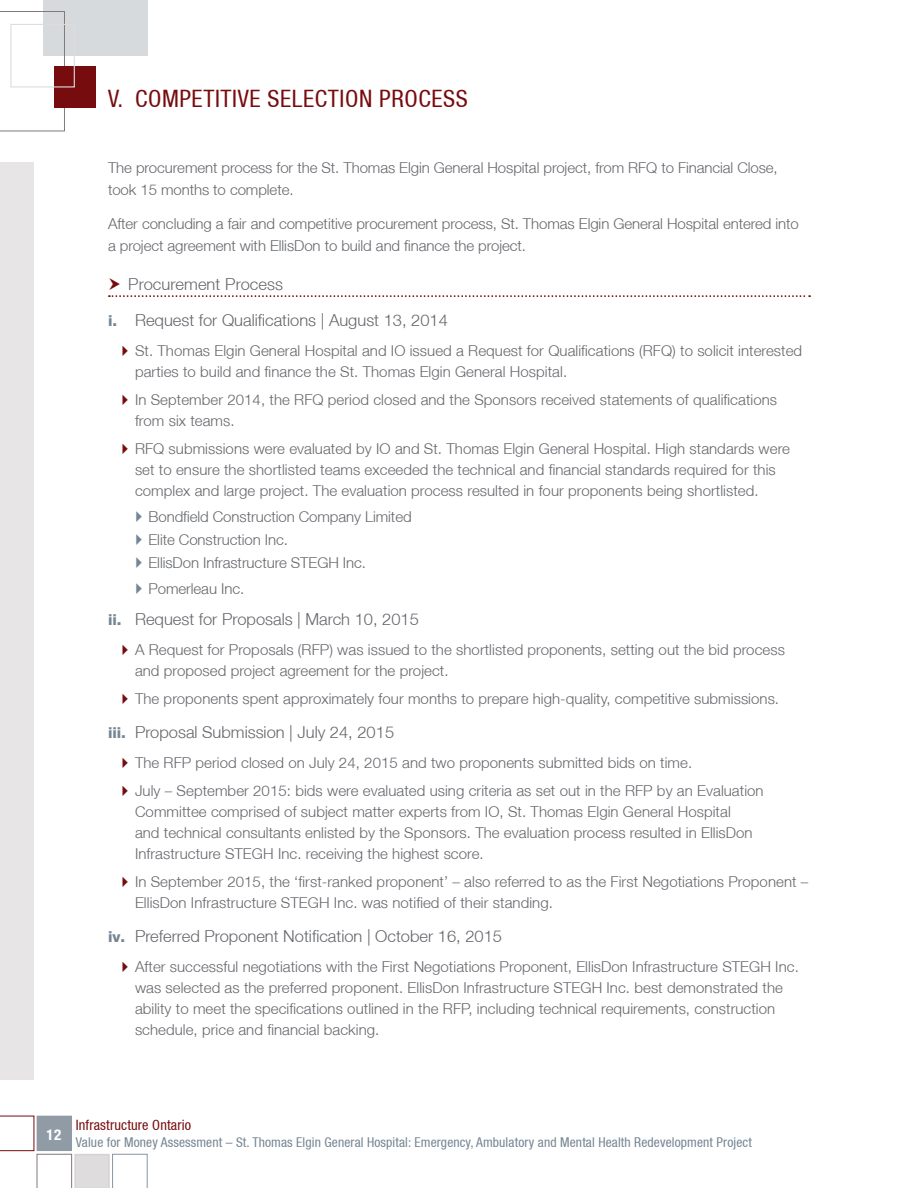
<style>
.page{position:relative;width:918px;height:1188px;background:#fff}
.page>*{position:absolute;margin:0;border:0;box-sizing:border-box;transform-origin:0 0}
.Master_Heading_Left{font:condensed 24px "Helvetica Neue LT";letter-spacing:.025em;color:#770c0e}
.Chart_heading{font:300 16.5px "Helvetica Neue LT";color:#63656a}
.Body_Text{font:300 15px/21px "Helvetica Neue LT";letter-spacing:.005em;color:#63656a}
.t1{font:700 condensed 15px "Helvetica Neue LT";color:#fff}
.t2{font:condensed 14.25px "Helvetica Neue LT";letter-spacing:.01em;color:#770c0e}
.t3{font:condensed 13.5px "Helvetica Neue LT";letter-spacing:.01em;color:#748593}
.s1{font-weight:800;font-size:15px;color:#748593}
</style>
<div class="page">
<svg style="left:0;top:1116px;width:148px;height:72px"></svg>
<div style="left:43px;top:0;width:104px;height:55px;background:#d7dadd"></div>
<svg style="left:0;top:11px;width:65px;height:120px"></svg>
<div style="left:54px;top:67px;width:41px;height:41px;background:#770c0e"></div>
<div style="left:10px;top:24px;width:65px;height:64px;border:1px solid #dedcdc"></div>
<div style="left:0;top:162px;width:34px;height:918px;background:#e7e5e5"></div>
<svg style="left:109px;top:295px;width:701px;height:2px"></svg>
<p class="Master_Heading_Left" style="left:108px;top:84px;width:361px">V. COMPETITIVE SELECTION PROCESS</p>
<p class="Body_Text" style="left:108px;top:156px;width:671px;line-height:22.5px">The procurement process for the St. Thomas Elgin General Hospital project, from RFQ to Financial Close, took 15 months to complete.</p>
<p class="Body_Text" style="left:108px;top:212px;width:692px;line-height:22.5px">After concluding a fair and competitive procurement process, St. Thomas Elgin General Hospital entered into a project agreement with EllisDon to build and finance the project.</p>
<p class="Chart_heading" style="left:128px;top:274px;width:156px">Procurement Process</p>
<p class="Chart_heading" style="left:108px;top:310px;width:341px"><span class="s1">i.</span> Request for Qualifications | August 13, 2014</p>
<p class="Body_Text" style="left:135px;top:340px;width:669px">St. Thomas Elgin General Hospital and IO issued a Request for Qualifications (RFQ) to solicit interested parties to build and finance the St. Thomas Elgin General Hospital.</p>
<p class="Body_Text" style="left:135px;top:389px;width:644px">In September 2014, the RFQ period closed and the Sponsors received statements of qualifications from six teams.</p>
<p class="Body_Text" style="left:135px;top:437px;width:656px">RFQ submissions were evaluated by IO and St. Thomas Elgin General Hospital. High standards were set to ensure the shortlisted teams exceeded the technical and financial standards required for this complex and large project. The evaluation process resulted in four proponents being shortlisted.</p>
<p class="Body_Text" style="left:148px;top:506px;width:265px">Bondfield Construction Company Limited</p>
<p class="Body_Text" style="left:148px;top:529px;width:141px">Elite Construction Inc.</p>
<p class="Body_Text" style="left:148px;top:552px;width:219px">EllisDon Infrastructure STEGH Inc.</p>
<p class="Body_Text" style="left:148px;top:578px;width:97px">Pomerleau Inc.</p>
<p class="Chart_heading" style="left:108px;top:609px;width:312px"><span class="s1">ii.</span> Request for Proposals | March 10, 2015</p>
<p class="Body_Text" style="left:135px;top:639px;width:651px">A Request for Proposals (RFP) was issued to the shortlisted proponents, setting out the bid process and proposed project agreement for the project.</p>
<p class="Body_Text" style="left:135px;top:688px;width:646px">The proponents spent approximately four months to prepare high-quality, competitive submissions.</p>
<p class="Chart_heading" style="left:108px;top:722px;width:288px"><span class="s1">iii.</span> Proposal Submission | July 24, 2015</p>
<p class="Body_Text" style="left:135px;top:752px;width:559px">The RFP period closed on July 24, 2015 and two proponents submitted bids on time.</p>
<p class="Body_Text" style="left:135px;top:780px;width:630px">July – September 2015: bids were evaluated using criteria as set out in the RFP by an Evaluation Committee comprised of subject matter experts from IO, St. Thomas Elgin General Hospital<br>and technical consultants enlisted by the Sponsors. The evaluation process resulted in EllisDon Infrastructure STEGH Inc. receiving the highest score.</p>
<p class="Body_Text" style="left:135px;top:871px;width:675px">In September 2015, the ‘first-ranked proponent’ – also referred to as the First Negotiations Proponent –<br>EllisDon Infrastructure STEGH Inc. was notified of their standing.</p>
<p class="Chart_heading" style="left:108px;top:926px;width:396px"><span class="s1">iv.</span> Preferred Proponent Notification | October 16, 2015</p>
<p class="Body_Text" style="left:135px;top:956px;width:665px">After successful negotiations with the First Negotiations Proponent, EllisDon Infrastructure STEGH Inc. was selected as the preferred proponent. EllisDon Infrastructure STEGH Inc. best demonstrated the ability to meet the specifications outlined in the RFP, including technical requirements, construction schedule, price and financial backing.</p>
<p class="t1" style="left:47px;top:1126px;width:16px">12</p>
<p class="t2" style="left:76px;top:1117px;width:117px">Infrastructure Ontario</p>
<p class="t3" style="left:76px;top:1134px;width:678px">Value for Money Assessment – St. Thomas Elgin General Hospital: Emergency, Ambulatory and Mental Health Redevelopment Project</p>
</div>
